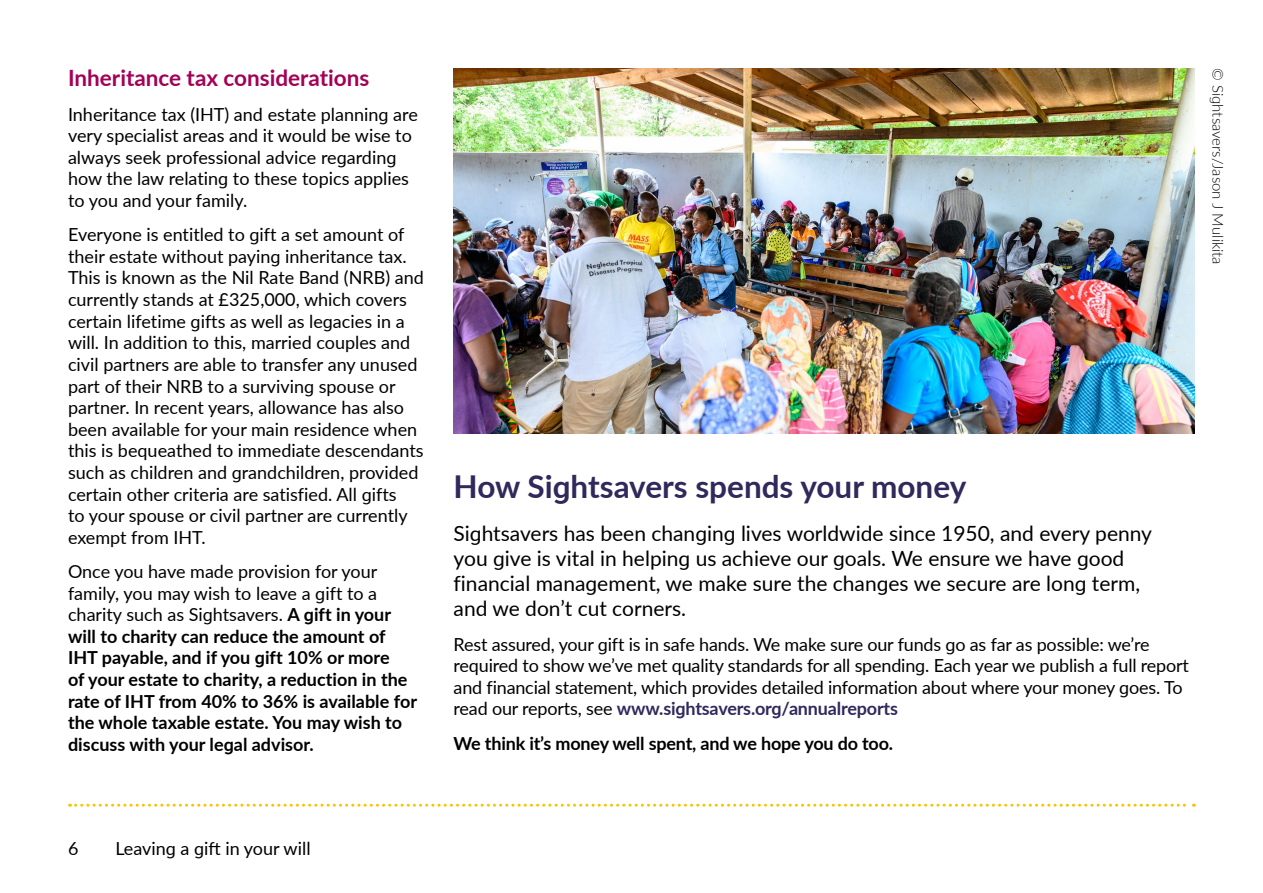
<style>
.page{position:relative;width:1263px;height:893px;background:#fff}
.page>*{position:absolute;margin:0;border:0;box-sizing:border-box;transform-origin:0 0}
.t1{font:700 31.5px "Lato";color:#31295c}
.H2_Raspberry{font:700 22.5px "Lato";color:#a30156}
.P_Standfirst{font:21px/25.2px "Lato";color:#000}
.t2{font:18px/21.6px "Lato";color:#000}
.t3{font:700 18px/21.6px "Lato";color:#000}
.t4{font:300 15px "Lato";color:#000}
.s1{font-weight:400}
.s2{font-weight:700;color:#31295c}
</style>
<div class="page">
<svg style="left:70px;top:804px;width:1124px;height:3px"></svg>
<img style="left:454px;top:68px;width:741px;height:366px">
<h2 class="H2_Raspberry" style="left:68px;top:61px;width:303px">Inheritance tax considerations</h2>
<p class="t2" style="left:68px;top:102px;width:351px">Inheritance tax (IHT) and estate planning are very specialist areas and it would be wise to always seek professional advice regarding how the law relating to these topics applies to you and your family.</p>
<p class="t2" style="left:68px;top:223px;width:357px">Everyone is entitled to gift a set amount of their estate without paying inheritance tax.<br>This is known as the Nil Rate Band (NRB) and currently stands at £325,000, which covers certain lifetime gifts as well as legacies in a will. In addition to this, married couples and civil partners are able to transfer any unused part of their NRB to a surviving spouse or partner. In recent years, allowance has also been available for your main residence when this is bequeathed to immediate descendants such as children and grandchildren, provided certain other criteria are satisfied. All gifts<br>to your spouse or civil partner are currently exempt from IHT.</p>
<p class="t3" style="left:68px;top:560px;width:350px"><span class="s1">Once you have made provision for your family, you may wish to leave a gift to a charity such as Sightsavers.</span> A gift in your will to charity can reduce the amount of IHT payable, and if you gift 10% or more<br>of your estate to charity, a reduction in the rate of IHT from 40% to 36% is available for the whole taxable estate. You may wish to discuss with your legal advisor.</p>
<p class="t4" style="left:1228px;top:68px;width:198px;rotate:90deg">© Sightsavers/Jason J Mulikita</p>
<h2 class="t1" style="left:454px;top:464px;width:514px">How Sightsavers spends your money</h2>
<p class="P_Standfirst" style="left:454px;top:519px;width:700px">Sightsavers has been changing lives worldwide since 1950, and every penny you give is vital in helping us achieve our goals. We ensure we have good financial management, we make sure the changes we secure are long term, and we don’t cut corners.</p>
<p class="t2" style="left:454px;top:632px;width:737px">Rest assured, your gift is in safe hands. We make sure our funds go as far as possible: we’re required to show we’ve met quality standards for all spending. Each year we publish a full report and financial statement, which provides detailed information about where your money goes. To read our reports, see <span class="s2">www.sightsavers.org/annualreports</span></p>
<p class="t3" style="left:454px;top:732px;width:441px">We think it’s money well spent, and we hope you do too.</p>
<p class="t2" style="left:68px;top:836px;width:12px">6</p>
<p class="t2" style="left:115px;top:836px;width:197px">Leaving a gift in your will</p>
</div>
